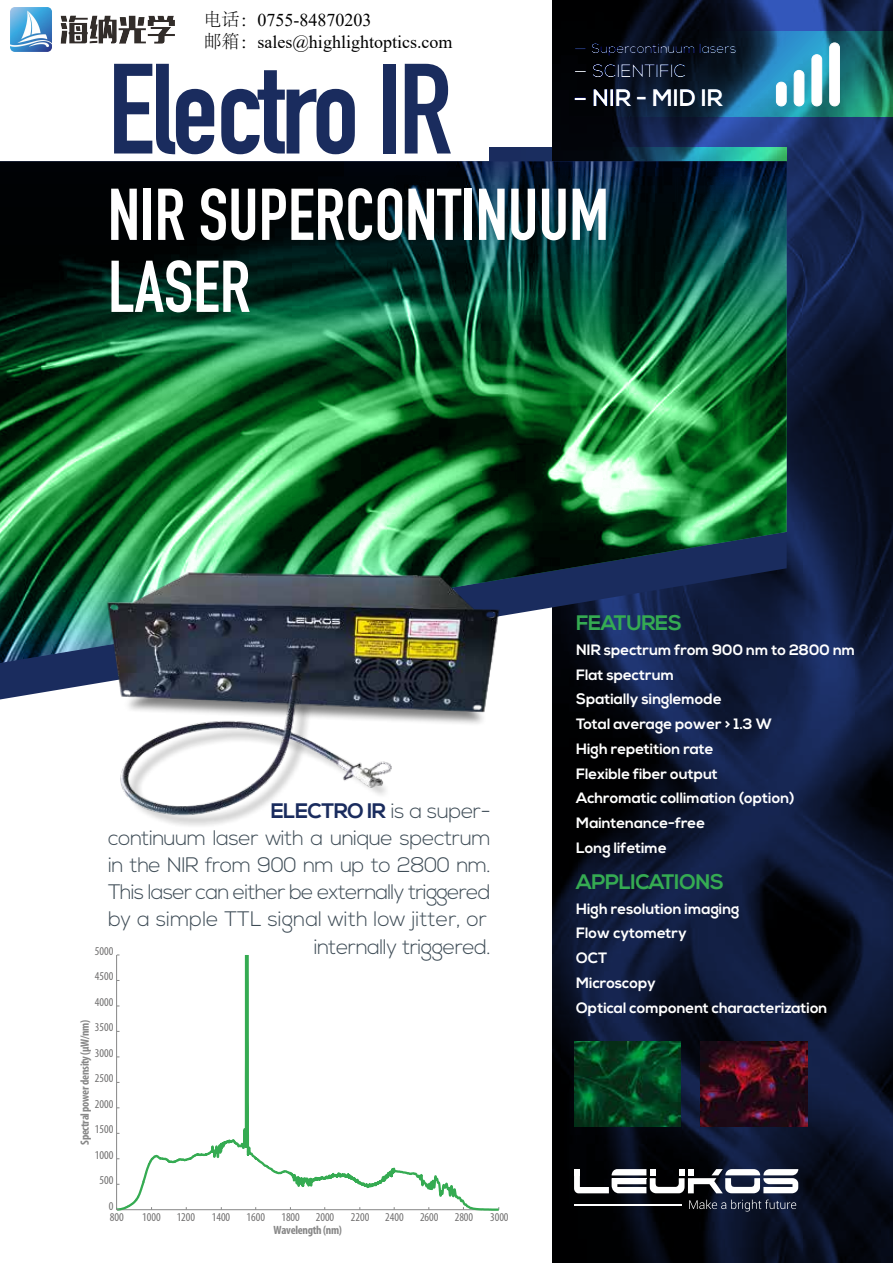
<style>
.page{position:relative;width:893px;height:1263px;background:#fff}
.page>*{position:absolute;margin:0;border:0;box-sizing:border-box;transform-origin:0 0}
.t1{font:700 126px "DIN Condensed";letter-spacing:-.025em;color:#1a2c5e}
.t2{font:700 72px/72px "DIN Condensed";color:#fff}
.t3{font:700 24px "Nexa";color:#fff}
.t4{font:300 21px/27px "Nexa";letter-spacing:-.025em;color:#3d4b55;text-align:right}
.t5{font:700 21px "Nexa";letter-spacing:-.025em;color:#35ab52}
.t6{font:18px/21.6px "Times New Roman";color:#000}
.t7{font:300 18px "Nexa";color:#fff;scale:1.38 1}
.t8{font:700 15px/24.8px "Nexa";color:#fff}
.t9{font:300 13.5px "Nexa";color:#fff;scale:1.84 1}
.t10{font:condensed 12px/25.2px "Myriad Pro";color:#706f6f;text-align:center}
.t11{font:700 condensed 12px "Myriad Pro";letter-spacing:-.025em;color:#878787}
.s1{font-family:"Adobe Song Std";font-weight:300}
.s2{font-weight:700;color:#1a2c5e}
</style>
<div class="page">
<div style="left:489px;top:148px;width:298px;height:13px;background:#1a2c5e"></div>
<img style="left:553px;top:0;width:340px;height:1263px">
<svg style="left:574px;top:1169px;width:224px;height:24px"></svg>
<svg style="left:689px;top:1199px;width:107px;height:12px"></svg>
<hr style="left:574px;top:1204px;width:108px;height:2px;background:#fff">
<img style="left:574px;top:1041px;width:106px;height:85px">
<img style="left:701px;top:1041px;width:106px;height:85px">
<svg style="left:0;top:663px;width:787px;height:36px"></svg>
<img style="left:0;top:161px;width:787px;height:502px">
<div style="left:830px;top:43px;width:9px;height:63px;background:#fff;border-radius:5px"></div>
<div style="left:829px;top:43px;width:11px;height:63px;border:1px solid #fff;border-radius:5px"></div>
<div style="left:776px;top:82px;width:10px;height:24px;background:#fff;border-radius:5px"></div>
<div style="left:776px;top:82px;width:11px;height:24px;border:1px solid #fff;border-radius:5px"></div>
<div style="left:794px;top:70px;width:10px;height:36px;background:#fff;border-radius:5px"></div>
<div style="left:794px;top:70px;width:10px;height:36px;border:1px solid #fff;border-radius:5px"></div>
<div style="left:812px;top:55px;width:10px;height:51px;background:#fff;border-radius:5px"></div>
<div style="left:811px;top:54px;width:11px;height:52px;border:1px solid #fff;border-radius:5px"></div>
<div style="left:126px;top:698px;width:265px;height:131px;background:#000;opacity:.5"></div>
<svg style="left:82px;top:664px;width:20px;height:35px"></svg>
<img style="left:102px;top:569px;width:402px;height:248px">
<svg style="left:116px;top:954px;width:384px;height:257px"></svg>
<img style="left:10px;top:8px;width:165px;height:44px">
<p class="t6" style="left:203px;top:9px;width:251px"><span class="s1">电话：</span>0755-84870203<br><span class="s1">邮箱：</span>sales@highlightoptics.com</p>
<p class="t9" style="left:574px;top:41px;width:90px">– Supercontinuum lasers</p>
<p class="t7" style="left:574px;top:61px;width:83px">– SCIENTIFIC</p>
<h3 class="t3" style="left:574px;top:84px;width:151px">– NIR - MID IR</h3>
<h1 class="t1" style="left:108px;top:25px;width:346px">Electro IR</h1>
<h2 class="t2" style="left:108px;top:178px;width:503px">NIR SUPERCONTINUUM<br>LASER</h2>
<h3 class="t4" style="left:108px;top:799px;width:384px"><span class="s2">ELECTRO IR</span> is a super-<br>continuum laser with a unique spectrum in the NIR from 900 nm up to 2800 nm.<br>This laser can either be externally triggered by a simple TTL signal with low jitter, or internally triggered.</h3>
<p class="t10" style="left:95px;top:938px;width:20px">5000</p>
<p class="t10" style="left:95px;top:964px;width:20px">4500</p>
<p class="t10" style="left:95px;top:989px;width:20px">4000</p>
<p class="t11" style="left:77px;top:1145px;width:127px;rotate:-90deg">Spectral power density (μW/nm)</p>
<p class="t10" style="left:95px;top:1015px;width:20px">3500</p>
<p class="t10" style="left:95px;top:1040px;width:20px">3000</p>
<p class="t10" style="left:95px;top:1066px;width:20px">2500</p>
<p class="t10" style="left:95px;top:1091px;width:20px">2000</p>
<p class="t10" style="left:95px;top:1116px;width:20px">1500</p>
<p class="t10" style="left:95px;top:1142px;width:20px">1000<br>500</p>
<p class="t10" style="left:109px;top:1193px;width:6px">0</p>
<p class="t10" style="left:110px;top:1204px;width:16px">800</p>
<p class="t10" style="left:142px;top:1204px;width:20px">1000</p>
<p class="t10" style="left:177px;top:1204px;width:20px">1200</p>
<p class="t10" style="left:212px;top:1204px;width:20px">1400</p>
<p class="t10" style="left:247px;top:1204px;width:20px">1600</p>
<p class="t10" style="left:281px;top:1204px;width:20px">1800</p>
<p class="t10" style="left:316px;top:1204px;width:20px">2000</p>
<p class="t10" style="left:351px;top:1204px;width:20px">2200</p>
<p class="t10" style="left:385px;top:1204px;width:20px">2400</p>
<p class="t10" style="left:420px;top:1204px;width:20px">2600</p>
<p class="t10" style="left:455px;top:1204px;width:20px">2800</p>
<p class="t10" style="left:490px;top:1204px;width:20px">3000</p>
<p class="t11" style="left:274px;top:1223px;width:70px">Wavelength (nm)</p>
<h3 class="t5" style="left:576px;top:611px;width:108px">FEATURES</h3>
<p class="t8" style="left:576px;top:638px;width:281px">NIR spectrum from 900 nm to 2800 nm<br>Flat spectrum<br>Spatially singlemode<br>Total average power &gt; 1.3 W<br>High repetition rate<br>Flexible fiber output<br>Achromatic collimation (option)<br>Maintenance-free<br>Long lifetime</p>
<h3 class="t5" style="left:576px;top:869px;width:149px">APPLICATIONS</h3>
<p class="t8" style="left:576px;top:896px;width:253px">High resolution imaging<br>Flow cytometry<br>OCT<br>Microscopy<br>Optical component characterization</p>
</div>
